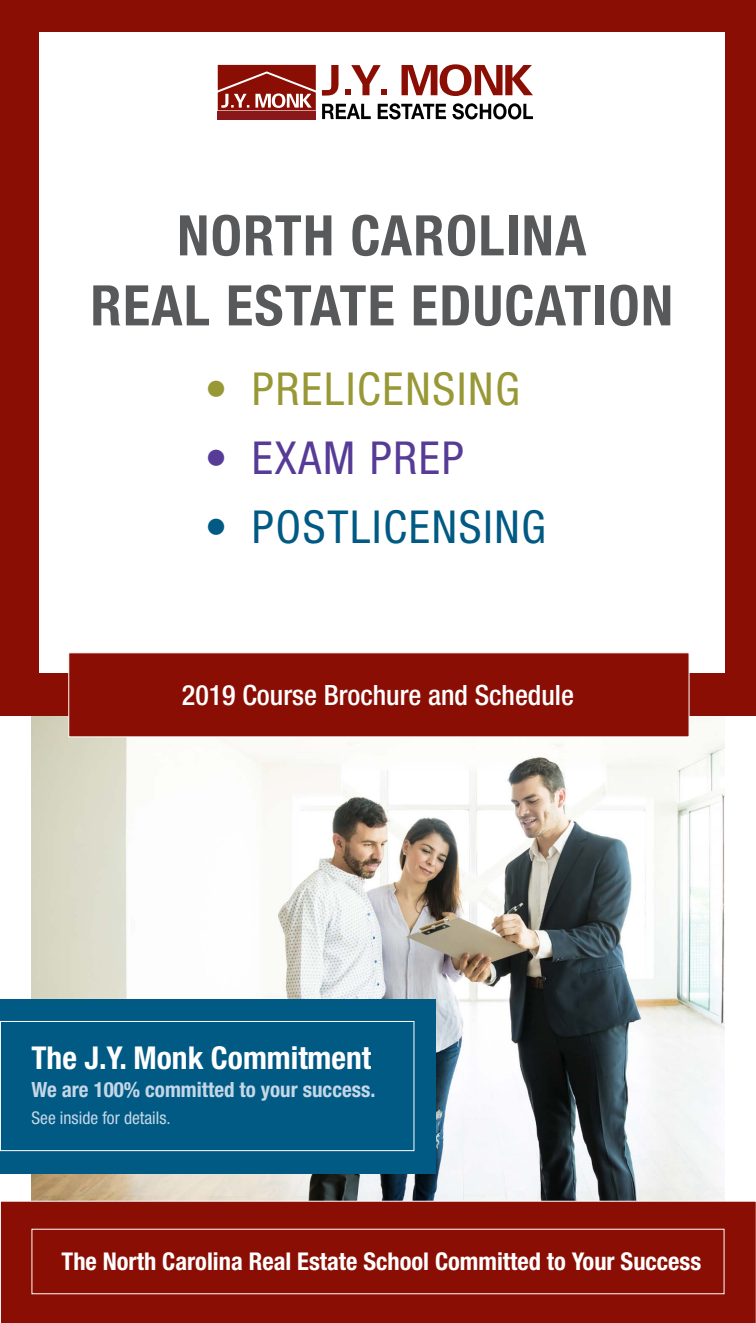
<style>
.page{position:relative;width:756px;height:1323px;background:#fff}
.page>*{position:absolute;margin:0;border:0;box-sizing:border-box;transform-origin:0 0}
.t1{font:700 condensed 56px/70px "Helvetica Neue LT Std";letter-spacing:.025em;color:#58595b;text-align:center}
.t2{font:condensed 45.5px "Helvetica Neue LT Std";letter-spacing:.04em;color:#005a84}
.t3{font:condensed 45.5px "Helvetica Neue LT Std";letter-spacing:.04em;color:#999836}
.t4{font:condensed 45.5px "Helvetica Neue LT Std";letter-spacing:.04em;color:#573c97}
.t5{font:700 condensed 31.5px "Helvetica Neue LT Std";color:#fff}
.t6{font:500 condensed 28px "Helvetica Neue LT Std";color:#fff}
.t7{font:700 condensed 24.5px "Helvetica Neue LT Std";color:#fff}
.t8{font:700 condensed 21px "Helvetica Neue LT Std";color:#c5d7e7}
.t9{font:condensed 17.5px "Helvetica Neue LT Std";color:#c5d7e7}
</style>
<div class="page">
<img style="left:32px;top:716px;width:692px;height:485px">
<div style="left:0;top:1201px;width:756px;height:122px;background:#8b0e04"></div>
<div style="left:0;top:0;width:756px;height:716px;background:#8b0e04"></div>
<div style="left:39px;top:32px;width:685px;height:641px;background:#fff"></div>
<div style="left:68px;top:652px;width:622px;height:85px;background:#8b0e04;border:1px solid #fff"></div>
<svg style="left:322px;top:65px;width:17px;height:31px"></svg>
<svg style="left:345px;top:65px;width:42px;height:30px"></svg>
<svg style="left:402px;top:64px;width:131px;height:32px"></svg>
<svg style="left:322px;top:104px;width:49px;height:15px"></svg>
<svg style="left:378px;top:103px;width:68px;height:16px"></svg>
<svg style="left:452px;top:103px;width:81px;height:16px"></svg>
<div style="left:218px;top:112px;width:98px;height:8px;background:#8a181b"></div>
<svg style="left:218px;top:65px;width:98px;height:45px;background:#9f3830"></svg>
<div style="left:0;top:1000px;width:436px;height:174px;background:#005a84"></div>
<div style="left:0;top:1021px;width:414px;height:130px;border:1px solid #fff"></div>
<h1 class="t1" style="left:90px;top:200px;width:584px">NORTH CAROLINA<br>REAL ESTATE EDUCATION</h1>
<h2 class="t3" style="left:205px;top:363px;width:317px">• PRELICENSING</h2>
<h2 class="t4" style="left:205px;top:431px;width:260px">• EXAM PREP</h2>
<h2 class="t2" style="left:205px;top:500px;width:343px">• POSTLICENSING</h2>
<p class="t6" style="left:182px;top:678px;width:394px">2019 Course Brochure and Schedule</p>
<p class="t5" style="left:32px;top:1039px;width:341px">The J.Y. Monk Commitment</p>
<p class="t8" style="left:32px;top:1076px;width:345px">We are 100% committed to your success.</p>
<p class="t9" style="left:32px;top:1108px;width:141px">See inside for details.</p>
<p class="t7" style="left:62px;top:1247px;width:641px">The North Carolina Real Estate School Committed to Your Success</p>
</div>
